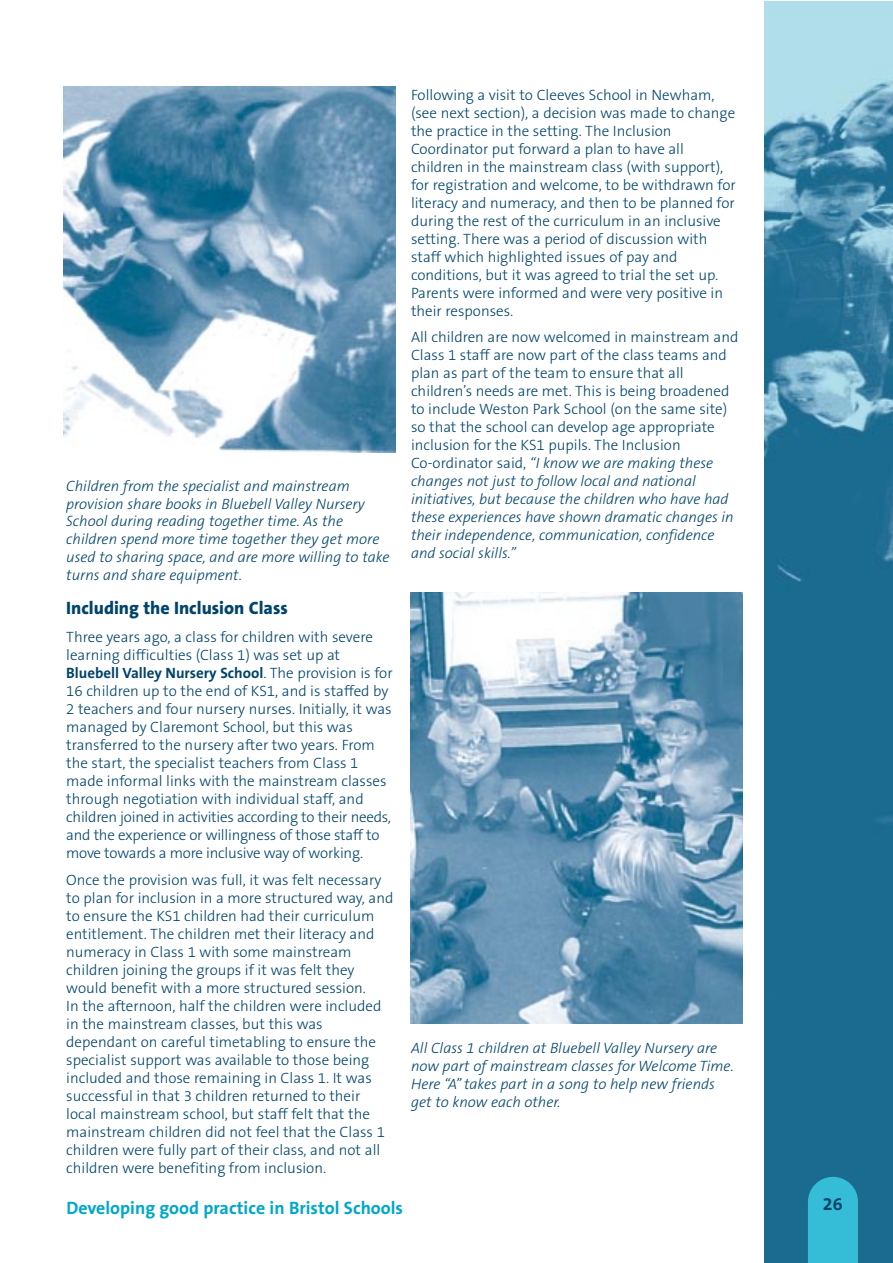
<style>
.page{position:relative;width:893px;height:1263px;background:#fff}
.page>*{position:absolute;margin:0;border:0;box-sizing:border-box;transform-origin:0 0}
.t1{font:700 18px "The Sans B7";color:#00a7cb}
.t2{font:800 18px "The Sans B8";color:#00446a}
.t3{font:700 18px "The Sans B7";color:#00446a}
.t4{font:300 15px/18px "The Sans B3";color:#00446a}
.t5{font:italic 300 15px/17.9px "The Sans B3";color:#00446a}
.t6{font:700 15px "The Sans B7";color:#00446a}
.s1{font-family:"The Sans B3";font-weight:300}
.s2{font-style:italic}
</style>
<div class="page">
<img style="left:764px;top:18px;width:128px;height:1245px">
<div style="left:808px;top:1177px;width:50px;height:86px;background:#35bcd7"></div>
<img style="left:410px;top:593px;width:332px;height:430px">
<img style="left:64px;top:87px;width:331px;height:366px">
<p class="t5" style="left:66px;top:478px;width:325px">Children from the specialist and mainstream provision share books in Bluebell Valley Nursery School during reading together time. As the children spend more time together they get more used to sharing space, and are more willing to take turns and share equipment.</p>
<p class="t2" style="left:66px;top:601px;width:223px">Including the Inclusion Class</p>
<p class="t4" style="left:66px;top:629px;width:308px">Three years ago, a class for children with severe learning difficulties (Class 1) was set up at</p>
<p class="t6" style="left:66px;top:667px;width:328px">Bluebell Valley Nursery School<span class="s1">. The provision is for</span></p>
<p class="t4" style="left:66px;top:683px;width:327px">16 children up to the end of KS1, and is staffed by 2 teachers and four nursery nurses. Initially, it was managed by Claremont School, but this was transferred to the nursery after two years. From the start, the specialist teachers from Class 1 made informal links with the mainstream classes through negotiation with individual staff, and children joined in activities according to their needs, and the experience or willingness of those staff to move towards a more inclusive way of working.</p>
<p class="t4" style="left:66px;top:872px;width:329px">Once the provision was full, it was felt necessary to plan for inclusion in a more structured way, and to ensure the KS1 children had their curriculum entitlement. The children met their literacy and numeracy in Class 1 with some mainstream children joining the groups if it was felt they would benefit with a more structured session.<br>In the afternoon, half the children were included in the mainstream classes, but this was dependant on careful timetabling to ensure the specialist support was available to those being included and those remaining in Class 1. It was successful in that 3 children returned to their local mainstream school, but staff felt that the mainstream children did not feel that the Class 1 children were fully part of their class, and not all children were benefiting from inclusion.</p>
<p class="t4" style="left:411px;top:87px;width:326px">Following a visit to Cleeves School in Newham, (see next section), a decision was made to change the practice in the setting. The Inclusion Coordinator put forward a plan to have all children in the mainstream class (with support), for registration and welcome, to be withdrawn for literacy and numeracy, and then to be planned for during the rest of the curriculum in an inclusive setting. There was a period of discussion with staff which highlighted issues of pay and conditions, but it was agreed to trial the set up.<br>Parents were informed and were very positive in their responses.</p>
<p class="t4" style="left:411px;top:330px;width:329px">All children are now welcomed in mainstream and Class 1 staff are now part of the class teams and plan as part of the team to ensure that all children’s needs are met. This is being broadened to include Weston Park School (on the same site) so that the school can develop age appropriate inclusion for the KS1 pupils. The Inclusion Co-ordinator said, <span class="s2">“I know we are making these changes not just to follow local and national initiatives, but because the children who have had these experiences have shown dramatic changes in their independence, communication, confidence and social skills.”</span></p>
<p class="t5" style="left:411px;top:1040px;width:324px">All Class 1 children at Bluebell Valley Nursery are now part of mainstream classes for Welcome Time.<br>Here “A” takes part in a song to help new friends get to know each other.</p>
<p class="t1" style="left:66px;top:1201px;width:338px">Developing good practice in Bristol Schools</p>
<p class="t3" style="left:822px;top:1197px;width:21px">26</p>
</div>
